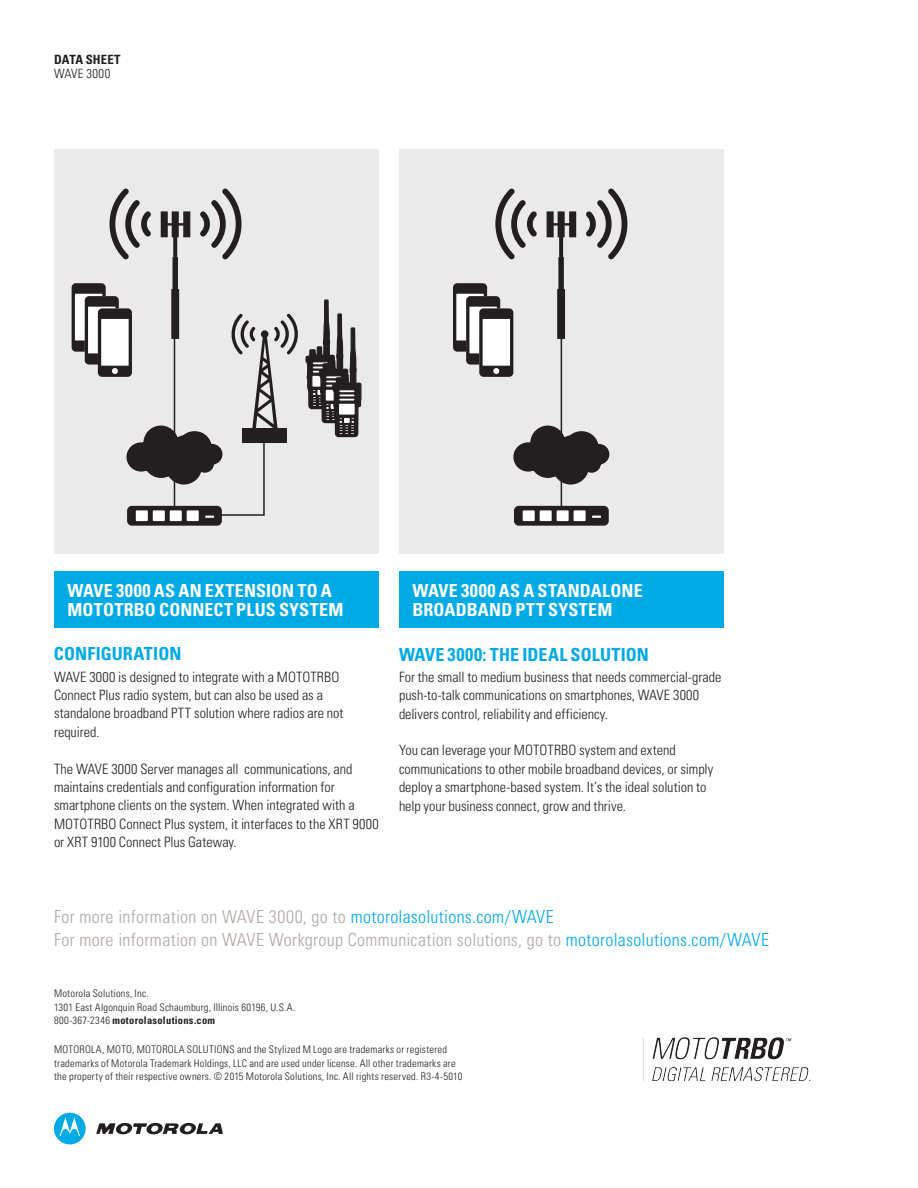
<style>
.page{position:relative;width:918px;height:1188px;background:#fff}
.page>*{position:absolute;margin:0;border:0;box-sizing:border-box;transform-origin:0 0}
.t1{font:300 condensed 18px/22.5px "Univers";letter-spacing:.02em;color:#afa9a6}
.t2{font:700 condensed 18px/18.5px "Univers";letter-spacing:.005em;color:#fff}
.t3{font:700 condensed 18px "Univers";letter-spacing:.005em;color:#00aae4}
.t4{font:300 condensed 14.25px/18.3px "Univers";color:#231f20}
.t5{font:700 condensed 12.75px "Univers";letter-spacing:.005em;color:#231f20}
.t6{font:300 condensed 12.75px "Univers";letter-spacing:.03em;color:#231f20}
.t7{font:300 condensed 10.5px/13.5px "Univers";letter-spacing:.02em;color:#231f20}
.s1{font-size:18.3px}
.s2{color:#00aae4}
.s3{font-weight:700}
</style>
<div class="page">
<div style="left:54px;top:571px;width:325px;height:56px;background:#00aae4"></div>
<div style="left:399px;top:571px;width:325px;height:56px;background:#00aae4"></div>
<img style="left:643px;top:1037px;width:168px;height:45px">
<div style="left:54px;top:149px;width:325px;height:405px;background:#ebeaea"></div>
<div style="left:399px;top:149px;width:325px;height:405px;background:#ebeaea"></div>
<svg style="left:495px;top:189px;width:42px;height:70px"></svg>
<svg style="left:586px;top:189px;width:42px;height:70px"></svg>
<svg style="left:547px;top:211px;width:29px;height:128px"></svg>
<svg style="left:453px;top:283px;width:60px;height:94px"></svg>
<svg style="left:513px;top:425px;width:97px;height:61px"></svg>
<svg style="left:72px;top:188px;width:290px;height:440px"></svg>
<hr style="left:561px;top:330px;width:1px;height:186px;background:#231f20">
<div style="left:128px;top:507px;width:93px;height:18px;background:#231f20;border-radius:4px"></div>
<div style="left:127px;top:506px;width:95px;height:20px;border:2px solid #231f20;border-radius:4px"></div>
<div style="left:135px;top:510px;width:14px;height:12px;background:#fff;border-radius:2px"></div>
<div style="left:134px;top:509px;width:15px;height:14px;border:2px solid #231f20;border-radius:2px"></div>
<div style="left:152px;top:510px;width:14px;height:12px;background:#fff;border-radius:2px"></div>
<div style="left:151px;top:509px;width:15px;height:14px;border:2px solid #231f20;border-radius:2px"></div>
<div style="left:169px;top:510px;width:14px;height:12px;background:#fff;border-radius:2px"></div>
<div style="left:168px;top:509px;width:15px;height:14px;border:2px solid #231f20;border-radius:2px"></div>
<div style="left:186px;top:510px;width:13px;height:12px;background:#fff;border-radius:2px"></div>
<div style="left:185px;top:509px;width:15px;height:14px;border:2px solid #231f20;border-radius:2px"></div>
<div style="left:204px;top:514px;width:12px;height:5px;border:2px solid #231f20;border-radius:2px"></div>
<div style="left:515px;top:507px;width:93px;height:18px;background:#231f20;border-radius:4px"></div>
<div style="left:514px;top:506px;width:95px;height:20px;border:2px solid #231f20;border-radius:4px"></div>
<div style="left:522px;top:510px;width:13px;height:12px;background:#fff;border-radius:2px"></div>
<div style="left:521px;top:509px;width:15px;height:14px;border:2px solid #231f20;border-radius:2px"></div>
<div style="left:539px;top:510px;width:13px;height:12px;background:#fff;border-radius:2px"></div>
<div style="left:538px;top:509px;width:15px;height:14px;border:2px solid #231f20;border-radius:2px"></div>
<div style="left:556px;top:510px;width:13px;height:12px;background:#fff;border-radius:2px"></div>
<div style="left:555px;top:509px;width:15px;height:14px;border:2px solid #231f20;border-radius:2px"></div>
<div style="left:573px;top:510px;width:13px;height:12px;background:#fff;border-radius:2px"></div>
<div style="left:572px;top:509px;width:15px;height:14px;border:2px solid #231f20;border-radius:2px"></div>
<div style="left:590px;top:514px;width:13px;height:5px;border:2px solid #231f20;border-radius:2px"></div>
<svg style="left:96px;top:1123px;width:127px;height:12px"></svg>
<div style="left:54px;top:1113px;width:32px;height:31px;background:#00aae4;border-radius:50%"></div>
<svg style="left:60px;top:1117px;width:20px;height:19px"></svg>
<p class="t5" style="left:54px;top:52px;width:68px">DATA SHEET</p>
<p class="t6" style="left:54px;top:66px;width:58px">WAVE 3000</p>
<p class="t2" style="left:67px;top:582px;width:277px">WAVE <span class="s1">3000</span> AS AN EXTENSION TO A<br>MOTOTRBO CONNECT PLUS SYSTEM</p>
<p class="t2" style="left:412px;top:582px;width:232px">WAVE <span class="s1">3000</span> AS A STANDALONE<br>BROADBAND PTT SYSTEM</p>
<p class="t3" style="left:54px;top:643px;width:129px">CONFIGURATION</p>
<p class="t4" style="left:54px;top:668px;width:291px">WAVE 3000 is designed to integrate with a MOTOTRBO Connect Plus radio system, but can also be used as a standalone broadband PTT solution where radios are not required.</p>
<p class="t4" style="left:54px;top:759px;width:326px">The WAVE 3000 Server manages all communications, and maintains credentials and configuration information for smartphone clients on the system. When integrated with a MOTOTRBO Connect Plus system, it interfaces to the XRT 9000 or XRT 9100 Connect Plus Gateway.</p>
<p class="t3" style="left:399px;top:643px;width:251px">WAVE <span class="s1">3000</span>: THE IDEAL SOLUTION</p>
<p class="t4" style="left:399px;top:668px;width:324px">For the small to medium business that needs commercial-grade push-to-talk communications on smartphones, WAVE 3000 delivers control, reliability and efficiency.</p>
<p class="t4" style="left:399px;top:741px;width:316px">You can leverage your MOTOTRBO system and extend communications to other mobile broadband devices, or simply deploy a smartphone-based system. It’s the ideal solution to help your business connect, grow and thrive.</p>
<p class="t1" style="left:54px;top:905px;width:717px">For more information on WAVE 3000, go to <span class="s2">motorolasolutions.com/WAVE<br></span>For more information on WAVE Workgroup Communication solutions, go to <span class="s2">motorolasolutions.com/WAVE</span></p>
<p class="t7" style="left:54px;top:987px;width:243px">Motorola Solutions, Inc.<br>1301 East Algonquin Road Schaumburg, Illinois 60196, U.S.A.<br>800-367-2346 <span class="s3">motorolasolutions.com</span></p>
<p class="t7" style="left:54px;top:1043px;width:410px">MOTOROLA, MOTO, MOTOROLA SOLUTIONS and the Stylized M Logo are trademarks or registered trademarks of Motorola Trademark Holdings, LLC and are used under license. All other trademarks are the property of their respective owners. © 2015 Motorola Solutions, Inc. All rights reserved. R3-4-5010</p>
</div>
